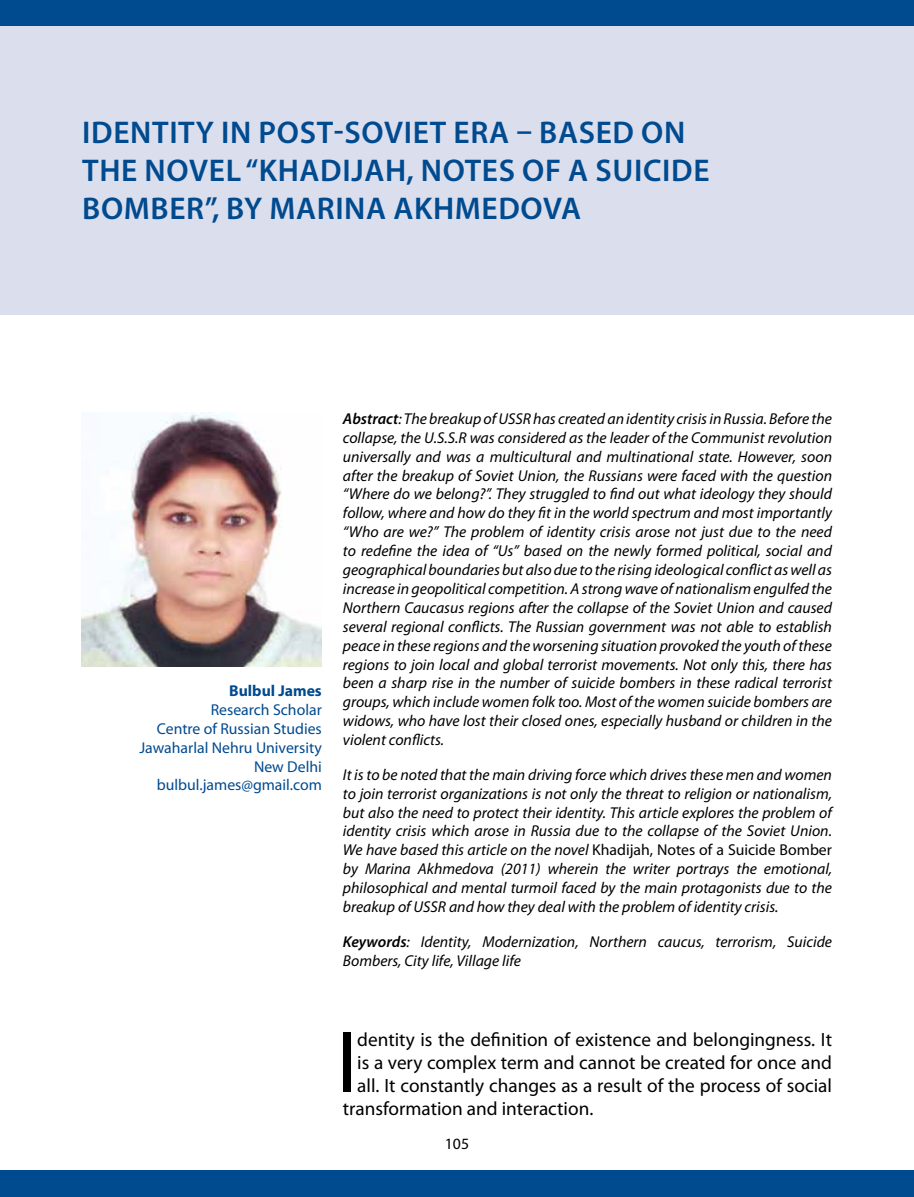
<style>
.page{position:relative;width:914px;height:1197px;background:#fff}
.page>*{position:absolute;margin:0;border:0;box-sizing:border-box;transform-origin:0 0}
.t1{font:87.85px "Myriad Pro";color:#000}
.t2{font:600 31.5px "Myriad Pro";letter-spacing:.02em;color:#004a8f}
.t3{font:19.25px "Myriad Pro";color:#000}
.t4{font:italic 15.75px/18.9px "Myriad Pro";color:#000;text-align:justify}
.t5{font:15.75px/18.9px "Myriad Pro";color:#004a8f;text-align:right}
.t6{font:700 15.75px "Myriad Pro";color:#004a8f}
.t7{font:15.75px "Myriad Pro";color:#000}
.s1{font-weight:600}
.s2{font-style:normal}
</style>
<div class="page">
<div style="left:0;top:0;width:914px;height:315px;background:#dbdeed"></div>
<img style="left:82px;top:412px;width:240px;height:255px">
<div style="left:0;top:1171px;width:914px;height:26px;background:#004a8f"></div>
<div style="left:0;top:0;width:914px;height:26px;background:#004a8f"></div>
<h2 class="t2" style="left:82px;top:113px;width:28px">IDENTITY</h2>
<h2 class="t2" style="left:221px;top:113px;width:158px">IN POST-SOVIET</h2>
<h2 class="t2" style="left:453px;top:113px;width:105px">ERA – BASED</h2>
<h2 class="t2" style="left:641px;top:113px;width:22px">ON</h2>
<h2 class="t2" style="left:82px;top:151px;width:19px">THE</h2>
<h2 class="t2" style="left:145px;top:151px;width:20px">NOVEL</h2>
<h2 class="t2" style="left:246px;top:151px;width:51px">“KHADIJAH</h2>
<h2 class="t2" style="left:406px;top:151px;width:55px">, NOTES</h2>
<h2 class="t2" style="left:522px;top:151px;width:107px">OF A SUICIDE</h2>
<h2 class="t2" style="left:82px;top:188px;width:41px">BOMBER</h2>
<h2 class="t2" style="left:205px;top:188px;width:111px">”, BY MARINA</h2>
<h2 class="t2" style="left:393px;top:188px;width:43px">AKHMEDOVA</h2>
<p class="t6" style="left:229px;top:680px;width:94px">Bulbul James</p>
<p class="t5" style="left:139px;top:700px;width:184px">Research Scholar<br>Centre of Russian Studies<br>Jawaharlal Nehru University<br>New Delhi bulbul.james@gmail.com</p>
<p class="t4" style="left:343px;top:409px;width:490px"><span class="s1">Abstract</span>: The breakup of USSR has created an identity crisis in Russia. Before the collapse, the U.S.S.R was considered as the leader of the Communist revolution universally and was a multicultural and multinational state. However, soon after the breakup of Soviet Union, the Russians were faced with the question “Where do we belong?”. They struggled to find out what ideology they should follow, where and how do they fit in the world spectrum and most importantly “Who are we?” The problem of identity crisis arose not just due to the need to redefine the idea of “Us” based on the newly formed political, social and geographical boundaries but also due to the rising ideological conflict as well as increase in geopolitical competition. A strong wave of nationalism engulfed the Northern Caucasus regions after the collapse of the Soviet Union and caused several regional conflicts. The Russian government was not able to establish peace in these regions and the worsening situation provoked the youth of these regions to join local and global terrorist movements. Not only this, there has been a sharp rise in the number of suicide bombers in these radical terrorist groups, which include women folk too. Most of the women suicide bombers are widows, who have lost their closed ones, especially husband or children in the violent conflicts.</p>
<p class="t4" style="left:343px;top:765px;width:490px">It is to be noted that the main driving force which drives these men and women to join terrorist organizations is not only the threat to religion or nationalism, but also the need to protect their identity. This article explores the problem of identity crisis which arose in Russia due to the collapse of the Soviet Union.<br>We have based this article on the novel <span class="s2">Khadijah, Notes of a Suicide Bomber </span>by Marina Akhmedova (2011) wherein the writer portrays the emotional, philosophical and mental turmoil faced by the main protagonists due to the breakup of USSR and how they deal with the problem of identity crisis.</p>
<p class="t4" style="left:343px;top:932px;width:490px"><span class="s1">Keywords</span>: Identity, Modernization, Northern caucus, terrorism, Suicide<br>Bombers, City life, Village life</p>
<h1 class="t1" style="left:336px;top:1008px;width:22px">I</h1>
<p class="t3" style="left:357px;top:1027px;width:476px">dentity is the definition of existence and belongingness. It</p>
<p class="t3" style="left:357px;top:1051px;width:476px">is a very complex term and cannot be created for once and</p>
<p class="t3" style="left:357px;top:1074px;width:476px">all. It constantly changes as a result of the process of social</p>
<p class="t3" style="left:343px;top:1097px;width:252px">transformation and interaction.</p>
<p class="t7" style="left:445px;top:1134px;width:26px">105</p>
</div>
